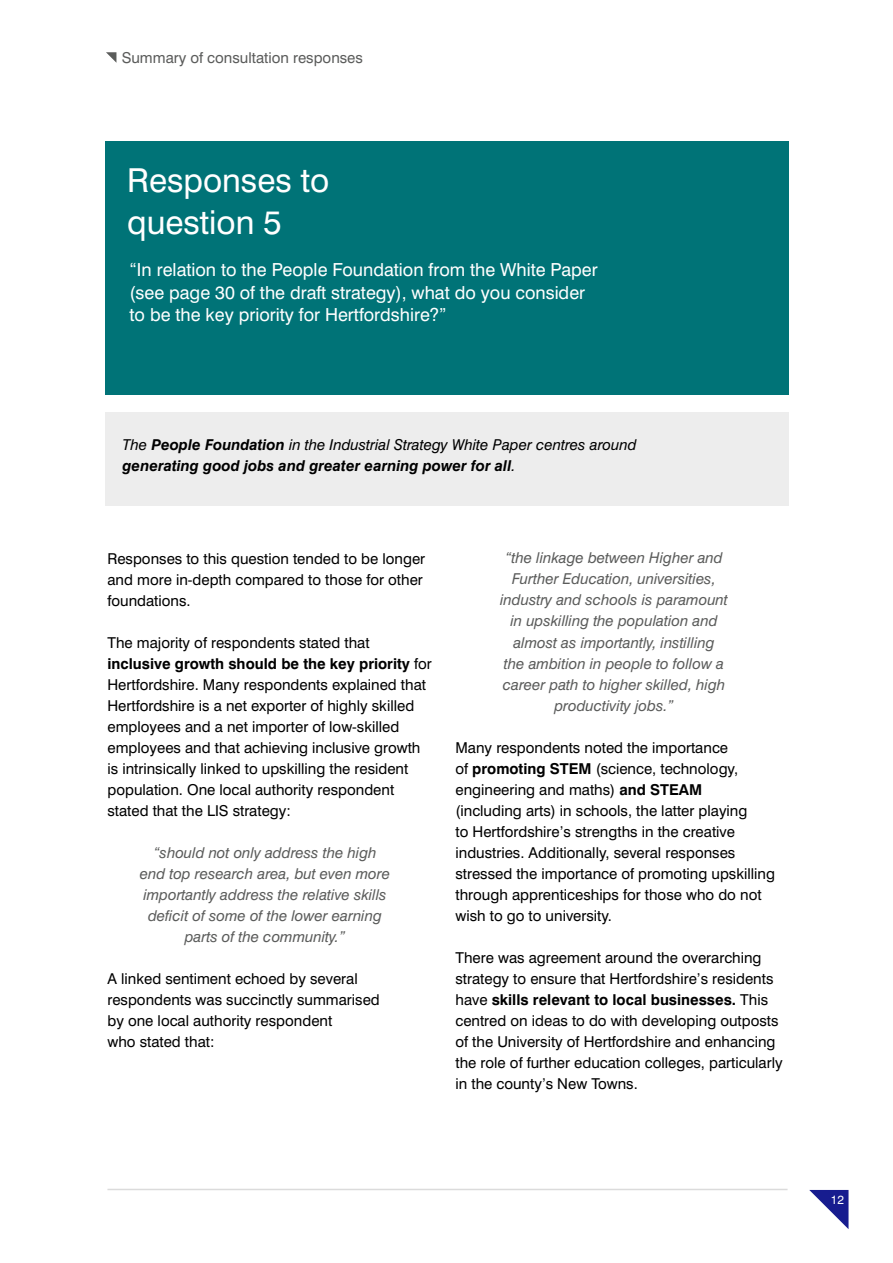
<style>
.page{position:relative;width:893px;height:1263px;background:#fff}
.page>*{position:absolute;margin:0;border:0;box-sizing:border-box;transform-origin:0 0}
.t1{font:33px/42px "Swiss 721 BT";color:#fff}
.t2{font:18px/22.5px "Swiss 721 BT";color:#fff}
.t3{font:15px/21px "Swiss 721 BT";color:#000}
.t4{font:italic 15px/21px "Swiss 721 BT";color:#5b5c5b;text-align:center}
.t5{font:italic 700 15px/21px "Swiss 721 BT";color:#000}
.t6{font:15px "Swiss 721 BT";color:#5b5c5b}
.t7{font:12px "Swiss 721 BT";color:#fff}
.s1{font-weight:400}
.s2{font-weight:700}
</style>
<div class="page">
<svg style="left:106px;top:52px;width:10px;height:10px"></svg>
<div style="left:105px;top:141px;width:683px;height:254px;background:#007377"></div>
<div style="left:105px;top:412px;width:683px;height:93px;background:#ededed"></div>
<hr style="left:107px;top:1189px;width:681px;height:1px;background:#dbdbdb">
<svg style="left:809px;top:1190px;width:39px;height:39px"></svg>
<p class="t6" style="left:122px;top:48px;width:243px">Summary of consultation responses</p>
<h1 class="t1" style="left:127px;top:159px;width:204px">Responses to question 5</h1>
<p class="t2" style="left:130px;top:259px;width:470px">“In relation to the People Foundation from the White Paper (see page 30 of the draft strategy), what do you consider to be the key priority for Hertfordshire?”</p>
<p class="t5" style="left:122px;top:434px;width:516px"><span class="s1">The</span> People Foundation <span class="s1">in the Industrial Strategy White Paper centres around </span>generating good jobs and greater earning power for all<span class="s1">.</span></p>
<p class="t3" style="left:107px;top:548px;width:319px">Responses to this question tended to be longer and more in-depth compared to those for other foundations.</p>
<p class="t3" style="left:107px;top:632px;width:326px">The majority of respondents stated that <span class="s2">inclusive growth should be the key priority</span> for Hertfordshire. Many respondents explained that Hertfordshire is a net exporter of highly skilled employees and a net importer of low-skilled employees and that achieving inclusive growth is intrinsically linked to upskilling the resident population. One local authority respondent stated that the LIS strategy:</p>
<p class="t4" style="left:140px;top:842px;width:252px">“should not only address the high end top research area, but even more importantly address the relative skills deficit of some of the lower earning parts of the community.”</p>
<p class="t3" style="left:107px;top:968px;width:274px">A linked sentiment echoed by several respondents was succinctly summarised by one local authority respondent<br>who stated that:</p>
<p class="t4" style="left:500px;top:547px;width:229px">“the linkage between Higher and<br>Further Education, universities, industry and schools is paramount in upskilling the population and almost as importantly, instilling<br>the ambition in people to follow a career path to higher skilled, high productivity jobs.”</p>
<p class="t3" style="left:455px;top:736px;width:321px">Many respondents noted the importance<br>of <span class="s2">promoting STEM</span> (science, technology, engineering and maths) <span class="s2">and STEAM<br></span>(including arts) in schools, the latter playing<br>to Hertfordshire’s strengths in the creative industries. Additionally, several responses stressed the importance of promoting upskilling through apprenticeships for those who do not wish to go to university.</p>
<p class="t3" style="left:455px;top:946px;width:329px">There was agreement around the overarching strategy to ensure that Hertfordshire’s residents have <span class="s2">skills relevant to local businesses.</span> This centred on ideas to do with developing outposts of the University of Hertfordshire and enhancing the role of further education colleges, particularly in the county’s New Towns.</p>
<p class="t7" style="left:831px;top:1192px;width:15px">12</p>
</div>
